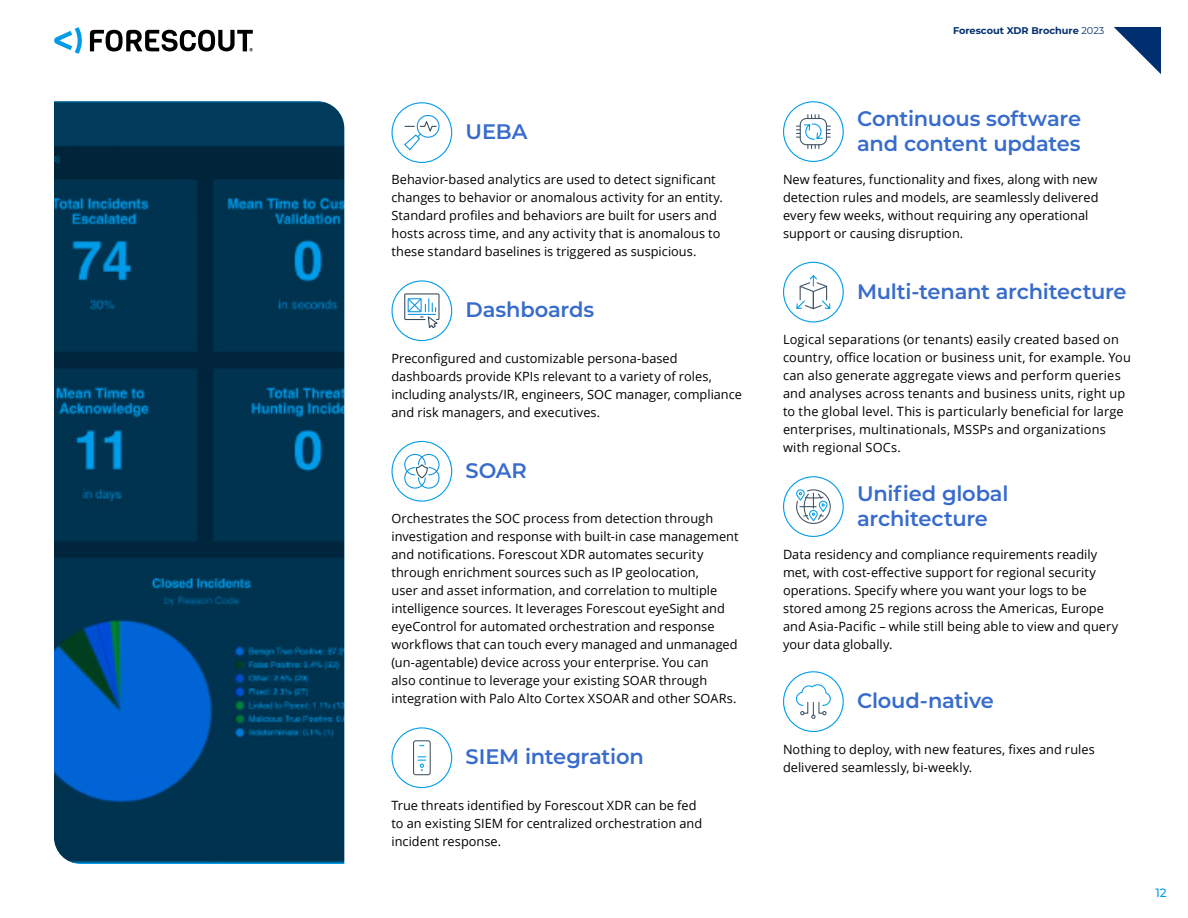
<style>
.page{position:relative;width:1188px;height:918px;background:#fff}
.page>*{position:absolute;margin:0;border:0;box-sizing:border-box;transform-origin:0 0}
.Header_14{font:600 21px/25.2px "Montserrat";letter-spacing:-.01em;color:#376bcc}
.t1{font:12.75px/18px "Open Sans";letter-spacing:.005em;color:#000}
.t2{font:500 12px "Montserrat";color:#009dea}
.t3{font:700 9.75px "Montserrat";color:#002f70}
.s1{font-weight:400}
</style>
<div class="page">
<svg style="left:1114px;top:27px;width:47px;height:47px"></svg>
<svg style="left:54px;top:27px;width:28px;height:27px"></svg>
<svg style="left:90px;top:30px;width:163px;height:22px"></svg>
<svg style="left:404px;top:115px;width:36px;height:36px"></svg>
<div style="left:392px;top:102px;width:60px;height:61px;border:1px solid #009dea;border-radius:50%"></div>
<svg style="left:404px;top:293px;width:36px;height:35px"></svg>
<div style="left:392px;top:280px;width:60px;height:61px;border:1px solid #009dea;border-radius:50%"></div>
<svg style="left:404px;top:453px;width:36px;height:36px"></svg>
<div style="left:392px;top:441px;width:60px;height:61px;border:1px solid #009dea;border-radius:50%"></div>
<div style="left:413px;top:740px;width:18px;height:35px;border:1px solid #415464;border-radius:2px"></div>
<svg style="left:418px;top:756px;width:8px;height:15px"></svg>
<div style="left:392px;top:727px;width:60px;height:61px;border:1px solid #009dea;border-radius:50%"></div>
<svg style="left:796px;top:114px;width:34px;height:34px"></svg>
<div style="left:783px;top:101px;width:61px;height:61px;border:1px solid #009dea;border-radius:50%"></div>
<svg style="left:796px;top:275px;width:35px;height:35px"></svg>
<div style="left:783px;top:262px;width:61px;height:60px;border:1px solid #009dea;border-radius:50%"></div>
<svg style="left:796px;top:489px;width:35px;height:35px"></svg>
<div style="left:783px;top:476px;width:61px;height:61px;border:1px solid #009dea;border-radius:50%"></div>
<svg style="left:795px;top:684px;width:36px;height:35px"></svg>
<div style="left:783px;top:671px;width:61px;height:61px;border:1px solid #009dea;border-radius:50%"></div>
<img style="left:54px;top:101px;width:290px;height:763px">
<p class="Header_14" style="left:466px;top:118px;width:63px">UEBA</p>
<p class="t1" style="left:392px;top:171px;width:333px">Behavior-based analytics are used to detect significant changes to behavior or anomalous activity for an entity.<br>Standard profiles and behaviors are built for users and hosts across time, and any activity that is anomalous to these standard baselines is triggered as suspicious.</p>
<p class="Header_14" style="left:466px;top:296px;width:130px">Dashboards</p>
<p class="t1" style="left:392px;top:349px;width:352px">Preconfigured and customizable persona-based dashboards provide KPIs relevant to a variety of roles, including analysts/IR, engineers, SOC manager, compliance and risk managers, and executives.</p>
<p class="Header_14" style="left:466px;top:457px;width:63px">SOAR</p>
<p class="t1" style="left:392px;top:510px;width:349px">Orchestrates the SOC process from detection through investigation and response with built-in case management and notifications. Forescout XDR automates security through enrichment sources such as IP geolocation,<br>user and asset information, and correlation to multiple intelligence sources. It leverages Forescout eyeSight and eyeControl for automated orchestration and response workflows that can touch every managed and unmanaged (un-agentable) device across your enterprise. You can<br>also continue to leverage your existing SOAR through integration with Palo Alto Cortex XSOAR and other SOARs.</p>
<p class="Header_14" style="left:466px;top:743px;width:180px">SIEM integration</p>
<p class="t1" style="left:392px;top:796px;width:312px">True threats identified by Forescout XDR can be fed to an existing SIEM for centralized orchestration and incident response.</p>
<p class="t3" style="left:953px;top:23px;width:153px">Forescout XDR Brochure <span class="s1">2023</span></p>
<p class="Header_14" style="left:857px;top:105px;width:226px">Continuous software and content updates</p>
<p class="t1" style="left:783px;top:170px;width:317px">New features, functionality and fixes, along with new detection rules and models, are seamlessly delivered every few weeks, without requiring any operational support or causing disruption.</p>
<p class="Header_14" style="left:857px;top:278px;width:271px">Multi-tenant architecture</p>
<p class="t1" style="left:783px;top:330px;width:350px">Logical separations (or tenants) easily created based on country, office location or business unit, for example. You can also generate aggregate views and perform queries and analyses across tenants and business units, right up to the global level. This is particularly beneficial for large enterprises, multinationals, MSSPs and organizations with regional SOCs.</p>
<p class="Header_14" style="left:857px;top:480px;width:153px">Unified global architecture</p>
<p class="t1" style="left:783px;top:545px;width:337px">Data residency and compliance requirements readily met, with cost-effective support for regional security operations. Specify where you want your logs to be stored among 25 regions across the Americas, Europe and Asia-Pacific – while still being able to view and query your data globally.</p>
<p class="Header_14" style="left:857px;top:687px;width:138px">Cloud-native</p>
<p class="t1" style="left:783px;top:740px;width:313px">Nothing to deploy, with new features, fixes and rules delivered seamlessly, bi-weekly.</p>
<p class="t2" style="left:1155px;top:884px;width:13px">12</p>
</div>
